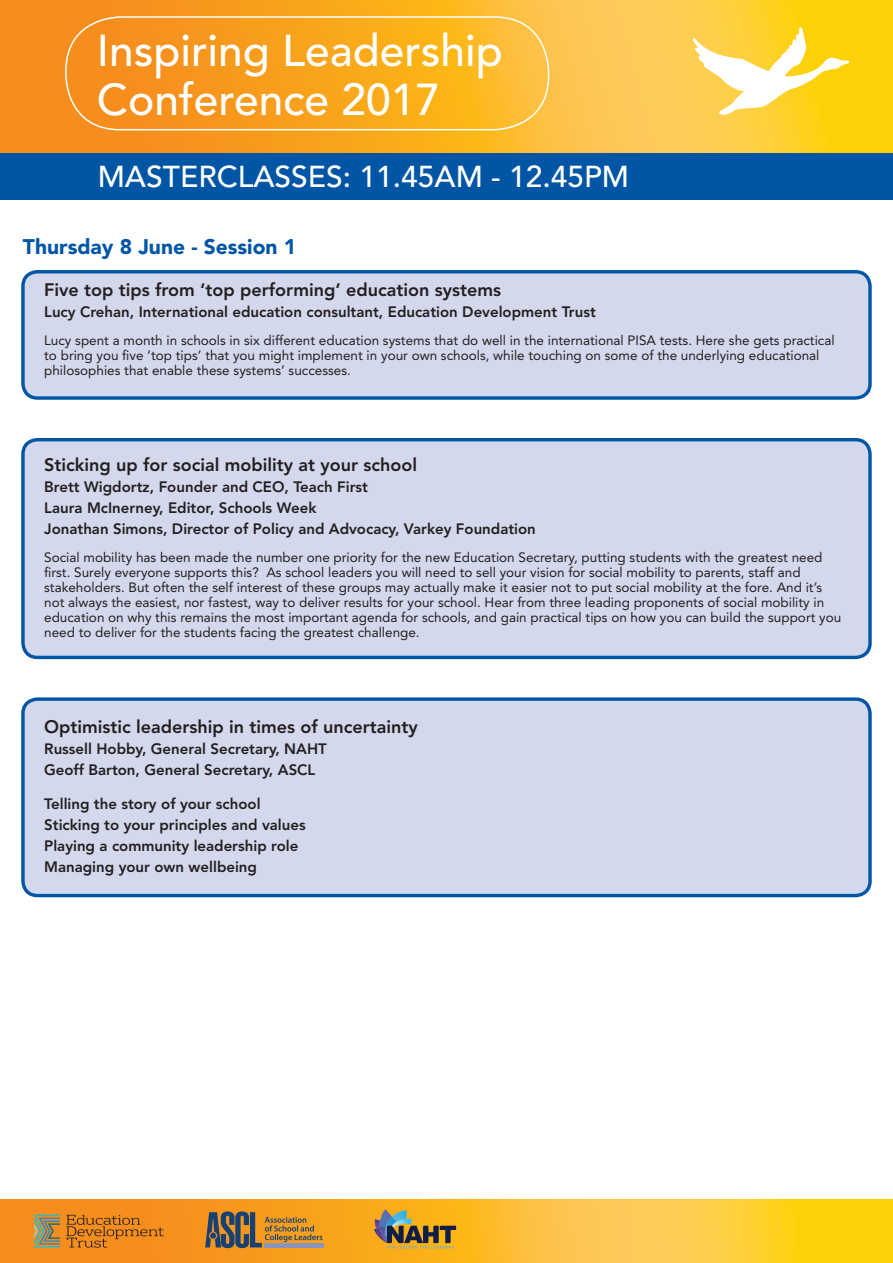
<style>
.page{position:relative;width:893px;height:1263px;background:#fff}
.page>*{position:absolute;margin:0;border:0;box-sizing:border-box;transform-origin:0 0}
.t1{font:500 44.25px/49.5px "Avenir";color:#fff}
.t2{font:500 30px "Avenir";color:#fff}
.t3{font:900 21px "Avenir";color:#0155a5}
.t4{font:800 18px "Avenir";color:#231f20}
.t5{font:800 15px/21px "Avenir";color:#231f20}
.t6{font:13.5px/15px "Avenir";color:#231f20}
</style>
<div class="page">
<svg style="left:0;top:0;width:893px;height:153px;background:#faaf29"></svg>
<svg style="left:0;top:1199px;width:893px;height:64px;background:#fbb62b"></svg>
<div style="left:0;top:153px;width:893px;height:47px;background:#0155a5"></div>
<svg style="left:693px;top:27px;width:156px;height:88px"></svg>
<div style="left:65px;top:16px;width:484px;height:114px;border:2px solid #fff;border-radius:54px"></div>
<hr style="left:265px;top:1243px;width:59px;height:4px;background:#8a94bf">
<svg style="left:205px;top:1211px;width:117px;height:37px;background:#9e7a46"></svg>
<svg style="left:374px;top:1209px;width:82px;height:40px;background:#a68841"></svg>
<svg style="left:34px;top:1215px;width:26px;height:32px"></svg>
<svg style="left:66px;top:1215px;width:98px;height:32px;background:#d57c1e"></svg>
<div style="left:23px;top:699px;width:847px;height:196px;background:#d3d8ec;border-radius:14px"></div>
<div style="left:21px;top:697px;width:851px;height:200px;border:3px solid #0155a5;border-radius:14px"></div>
<div style="left:23px;top:272px;width:847px;height:126px;background:#d3d8ec;border-radius:14px"></div>
<div style="left:21px;top:270px;width:851px;height:130px;border:3px solid #0155a5;border-radius:14px"></div>
<div style="left:23px;top:440px;width:847px;height:217px;background:#d3d8ec;border-radius:14px"></div>
<div style="left:21px;top:438px;width:851px;height:221px;border:3px solid #0155a5;border-radius:14px"></div>
<h1 class="t1" style="left:97px;top:27px;width:407px">Inspiring Leadership<br>Conference 2017</h1>
<h2 class="t2" style="left:98px;top:159px;width:533px">MASTERCLASSES: 11.45AM - 12.45PM</h2>
<h3 class="t3" style="left:23px;top:234px;width:275px">Thursday 8 June - Session 1</h3>
<h3 class="t4" style="left:44px;top:279px;width:458px">Five top tips from ‘top performing’ education systems</h3>
<p class="t5" style="left:44px;top:302px;width:553px">Lucy Crehan, International education consultant, Education Development Trust</p>
<p class="t6" style="left:44px;top:333px;width:792px">Lucy spent a month in schools in six different education systems that do well in the international PISA tests. Here she gets practical to bring you five ‘top tips’ that you might implement in your own schools, while touching on some of the underlying educational philosophies that enable these systems’ successes.</p>
<h3 class="t4" style="left:44px;top:454px;width:374px">Sticking up for social mobility at your school</h3>
<p class="t5" style="left:44px;top:476px;width:493px">Brett Wigdortz, Founder and CEO, Teach First<br>Laura McInerney, Editor, Schools Week<br>Jonathan Simons, Director of Policy and Advocacy, Varkey Foundation</p>
<p class="t6" style="left:44px;top:550px;width:798px">Social mobility has been made the number one priority for the new Education Secretary, putting students with the greatest need first. Surely everyone supports this? As school leaders you will need to sell your vision for social mobility to parents, staff and stakeholders. But often the self interest of these groups may actually make it easier not to put social mobility at the fore. And it’s not always the easiest, nor fastest, way to deliver results for your school. Hear from three leading proponents of social mobility in education on why this remains the most important agenda for schools, and gain practical tips on how you can build the support you need to deliver for the students facing the greatest challenge.</p>
<h3 class="t4" style="left:44px;top:716px;width:375px">Optimistic leadership in times of uncertainty</h3>
<p class="t5" style="left:44px;top:738px;width:284px">Russell Hobby, General Secretary, NAHT<br>Geoff Barton, General Secretary, ASCL</p>
<p class="t5" style="left:44px;top:793px;width:263px">Telling the story of your school Sticking to your principles and values Playing a community leadership role Managing your own wellbeing</p>
</div>
